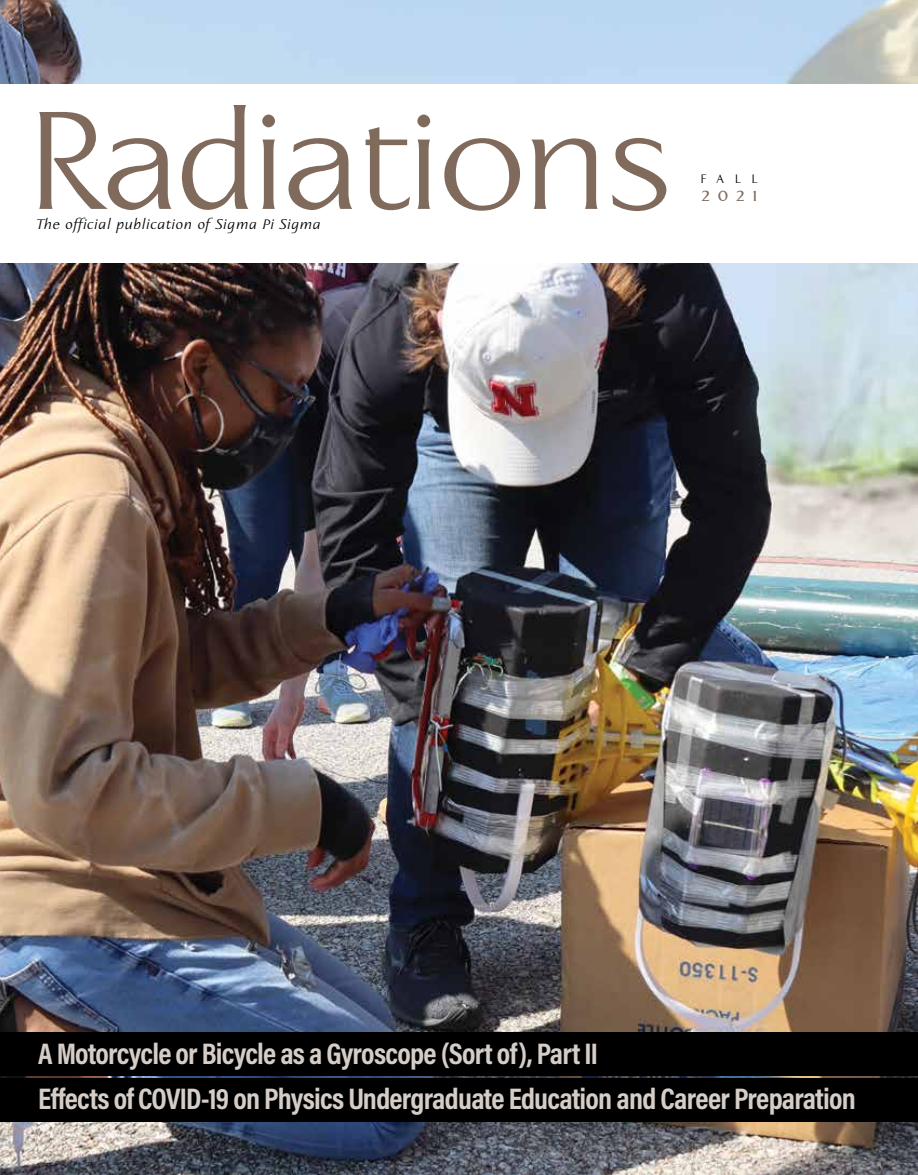
<style>
.page{position:relative;width:918px;height:1175px;background:#fff}
.page>*{position:absolute;margin:0;border:0;box-sizing:border-box;transform-origin:0 0}
.t1{font:180px "Aperto";color:#806a5c}
.t2{font:700 30px/45px "Acumin Pro Cond";letter-spacing:-.025em;color:#d5cdc7}
.t3{font:700 18.9px "Aperto";color:#806a5c}
.t4{font:italic 18px "Aperto";letter-spacing:.05em;color:#000}
.t5{font:15.75px "Aperto";color:#000}
</style>
<div class="page">
<img style="left:0;top:0;width:918px;height:1174px">
<div style="left:1px;top:84px;width:917px;height:178px;background:#fff"></div>
<div style="left:0;top:1029px;width:918px;height:47px;background:#000"></div>
<div style="left:0;top:1075px;width:918px;height:47px;background:#000"></div>
<div style="left:0;top:84px;width:6px;height:177px;background:#fff"></div>
<h1 class="t1" style="left:30px;top:80px;width:642px">Radiations</h1>
<p class="t4" style="left:37px;top:216px;width:286px">The official publication of Sigma Pi Sigma</p>
<p class="t5" style="left:701px;top:172px;width:58px">FALL</p>
<p class="t3" style="left:702px;top:187px;width:57px">2 0 2 1</p>
<p class="t2" style="left:38px;top:1030px;width:819px">A Motorcycle or Bicycle as a Gyroscope (Sort of), Part II<br>Effects of COVID-19 on Physics Undergraduate Education and Career Preparation</p>
</div>
